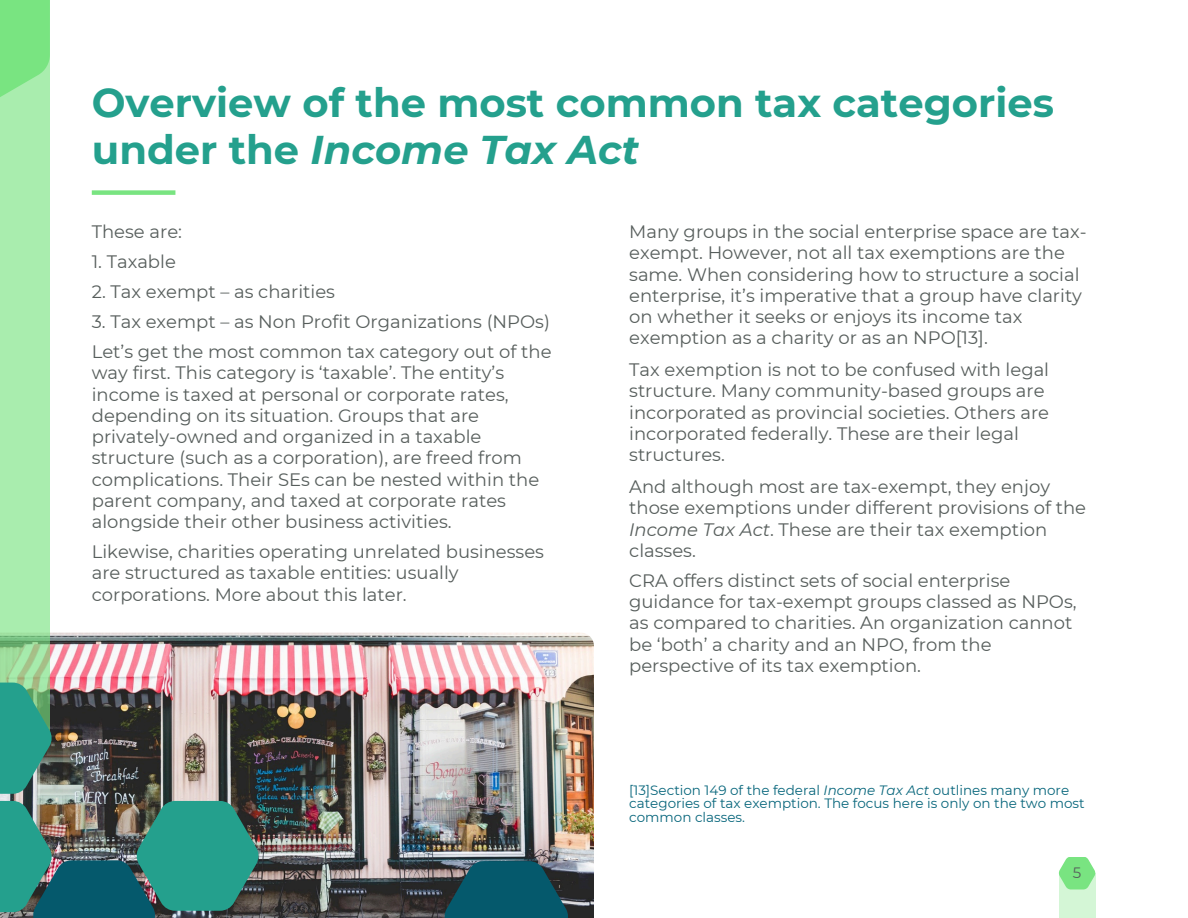
<style>
.page{position:relative;width:1188px;height:918px;background:#fff}
.page>*{position:absolute;margin:0;border:0;box-sizing:border-box;transform-origin:0 0}
.t1{font:700 40.05px/47.2px "Montserrat";color:#24a08d}
.t2{font:18px/21.3px "Montserrat";color:#575e5c}
.t3{font:15px "Montserrat";color:#575e5c}
.t4{font:13.5px/13.5px "Montserrat";color:#08667c}
.s1{font-style:italic}
</style>
<div class="page">
<div style="left:92px;top:190px;width:83px;height:5px;background:#79e481"></div>
<img style="left:0;top:633px;width:594px;height:285px">
<div style="left:0;top:107px;width:50px;height:576px;background:#a9edae"></div>
<svg style="left:444px;top:861px;width:125px;height:57px;background:#165666"></svg>
<svg style="left:0;top:683px;width:52px;height:111px;background:#3a9b85"></svg>
<img style="left:0;top:801px;width:259px;height:117px">
<svg style="left:0;top:0;width:50px;height:107px;background:#84e68b"></svg>
<div style="left:1059px;top:873px;width:36px;height:45px;background:#d4f6d6"></div>
<svg style="left:1059px;top:857px;width:36px;height:32px"></svg>
<h2 class="t1" style="left:92px;top:79px;width:964px">Overview of the most common tax categories under the <span class="s1">Income Tax Act</span></h2>
<p class="t2" style="left:92px;top:221px;width:92px">These are:</p>
<p class="t2" style="left:92px;top:251px;width:86px">1. Taxable</p>
<p class="t2" style="left:92px;top:281px;width:245px">2. Tax exempt – as charities</p>
<h1 class="t2" style="left:92px;top:311px;width:460px">3. Tax exempt – as Non Profit Organizations (NPOs)</h1>
<p class="t2" style="left:92px;top:341px;width:461px">Let’s get the most common tax category out of the way first. This category is ‘taxable’. The entity’s income is taxed at personal or corporate rates, depending on its situation. Groups that are privately-owned and organized in a taxable structure (such as a corporation), are freed from complications. Their SEs can be nested within the parent company, and taxed at corporate rates alongside their other business activities.</p>
<h2 class="t2" style="left:92px;top:541px;width:454px">Likewise, charities operating unrelated businesses are structured as taxable entities: usually corporations. More about this later.</h2>
<h2 class="t2" style="left:629px;top:221px;width:459px">Many groups in the social enterprise space are tax&shy;exempt. However, not all tax exemptions are the same. When considering how to structure a social enterprise, it’s imperative that a group have clarity on whether it seeks or enjoys its income tax exemption as a charity or as an NPO[13].</h2>
<h2 class="t2" style="left:629px;top:359px;width:421px">Tax exemption is not to be confused with legal structure. Many community-based groups are incorporated as provincial societies. Others are incorporated federally. These are their legal structures.</h2>
<h2 class="t2" style="left:629px;top:476px;width:458px">And although most are tax-exempt, they enjoy those exemptions under different provisions of the <span class="s1">Income Tax Act</span>. These are their tax exemption classes.</h2>
<h2 class="t2" style="left:629px;top:570px;width:449px">CRA offers distinct sets of social enterprise guidance for tax-exempt groups classed as NPOs, as compared to charities. An organization cannot be ‘both’ a charity and an NPO, from the perspective of its tax exemption.</h2>
<p class="t4" style="left:629px;top:783px;width:457px">[13]Section 149 of the federal <span class="s1">Income Tax Act</span> outlines many more categories of tax exemption. The focus here is only on the two most common classes.</p>
<h2 class="t3" style="left:1073px;top:863px;width:10px">5</h2>
</div>
